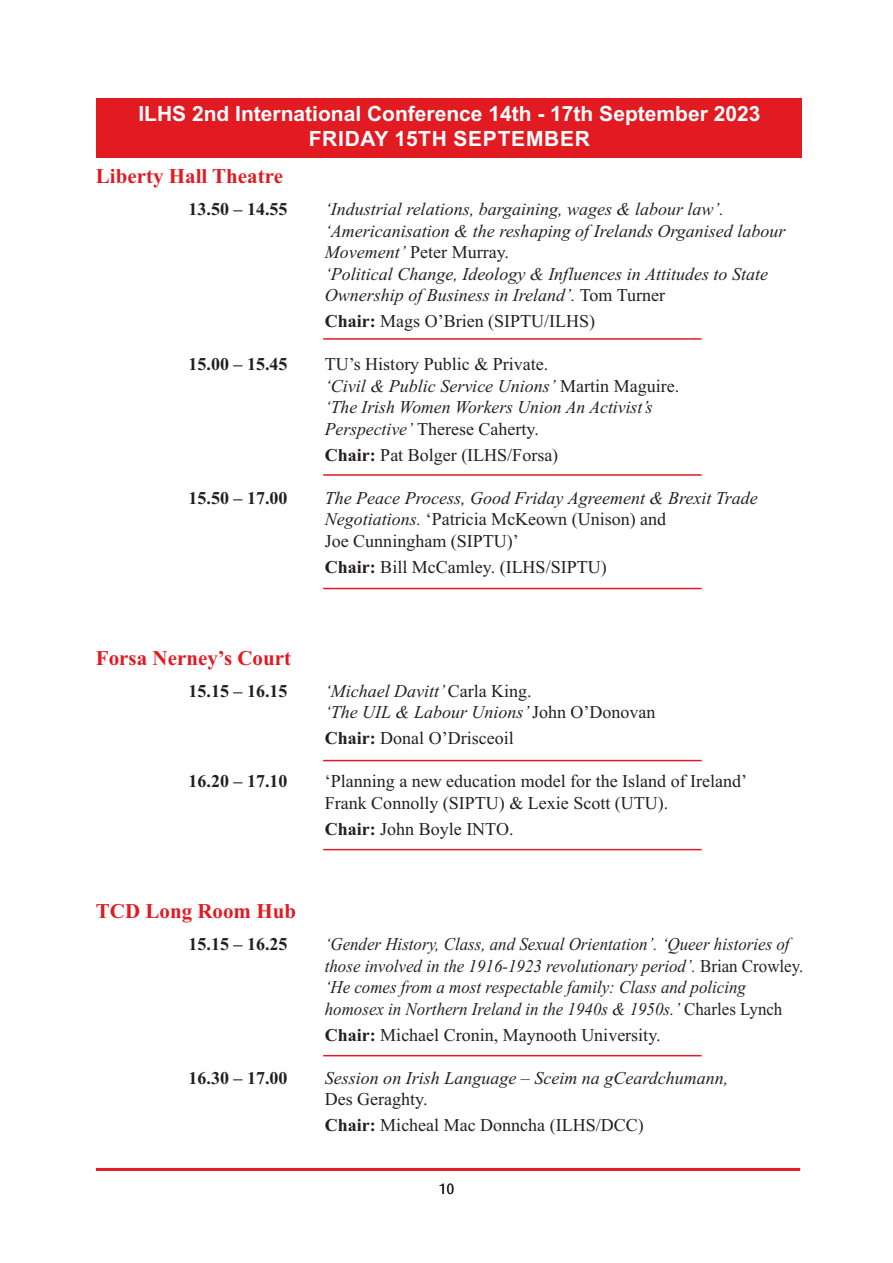
<style>
.page{position:relative;width:893px;height:1263px;background:#fff}
.page>*{position:absolute;margin:0;border:0;box-sizing:border-box;transform-origin:0 0}
.t1{font:700 21px "Arial";color:#fff}
.t2{font:700 21px "Times New Roman";color:#e21a21}
.t3{font:700 21px "Arial";letter-spacing:.035em;color:#fff}
.t4{font:italic 18px/21.6px "Times New Roman";color:#231f20}
.t5{font:18px/21.6px "Times New Roman";color:#231f20}
.t6{font:italic 18px/21.6px "Times New Roman";color:#231f20;scale:.94 1}
.t7{font:700 18px "Times New Roman";color:#231f20}
.t8{font:15px "Dax";color:#231f20}
.s1{font-style:normal}
.s2{font-weight:700}
</style>
<div class="page">
<hr style="left:96px;top:1168px;width:704px;height:3px;background:#e21a21">
<div style="left:97px;top:98px;width:705px;height:60px;background:#e21a21"></div>
<hr style="left:323px;top:338px;width:379px;height:2px;background:#e21a21">
<hr style="left:323px;top:474px;width:379px;height:2px;background:#e21a21">
<hr style="left:323px;top:588px;width:379px;height:1px;background:#e21a21">
<hr style="left:323px;top:760px;width:379px;height:1px;background:#e21a21">
<hr style="left:323px;top:849px;width:379px;height:1px;background:#e21a21">
<hr style="left:323px;top:1055px;width:379px;height:1px;background:#e21a21">
<p class="t1" style="left:138px;top:101px;width:623px">ILHS 2nd International Conference 14th - 17th September 2023</p>
<p class="t3" style="left:309px;top:126px;width:283px">FRIDAY 15TH SEPTEMBER</p>
<p class="t2" style="left:96px;top:169px;width:189px">Liberty Hall Theatre</p>
<p class="t7" style="left:189px;top:203px;width:100px">13.50 – 14.55</p>
<p class="t4" style="left:325px;top:200px;width:401px">‘Industrial relations, bargaining, wages &amp; labour law’.</p>
<p class="t4" style="left:325px;top:222px;width:462px">‘Americanisation &amp; the reshaping of Irelands Organised labour<br>Movement’ <span class="s1">Peter Murray.</span></p>
<p class="t4" style="left:325px;top:265px;width:445px">‘Political Change, Ideology &amp; Influences in Attitudes to State<br>Ownership of Business in Ireland’. <span class="s1">Tom Turner</span></p>
<p class="t5" style="left:325px;top:312px;width:272px"><span class="s2">Chair:</span> Mags O’Brien (SIPTU/ILHS)</p>
<p class="t7" style="left:189px;top:358px;width:100px">15.00 – 15.45</p>
<p class="t5" style="left:325px;top:355px;width:225px">TU’s History Public &amp; Private.</p>
<p class="t4" style="left:325px;top:377px;width:356px">‘Civil &amp; Public Service Unions’ <span class="s1">Martin Maguire. </span>‘The Irish Women Workers Union An Activist’s<br>Perspective’ <span class="s1">Therese Caherty.</span></p>
<p class="t5" style="left:325px;top:446px;width:235px"><span class="s2">Chair:</span> Pat Bolger (ILHS/Forsa)</p>
<p class="t7" style="left:189px;top:492px;width:100px">15.50 – 17.00</p>
<p class="t4" style="left:325px;top:489px;width:435px">The Peace Process, Good Friday Agreement &amp; Brexit Trade<br>Negotiations. <span class="s1">‘Patricia McKeown (Unison) and<br>Joe Cunningham (SIPTU)’</span></p>
<p class="t5" style="left:325px;top:558px;width:283px"><span class="s2">Chair:</span> Bill McCamley. (ILHS/SIPTU)</p>
<p class="t2" style="left:96px;top:651px;width:197px">Forsa Nerney’s Court</p>
<p class="t7" style="left:189px;top:685px;width:100px">15.15 – 16.15</p>
<p class="t4" style="left:325px;top:682px;width:208px">‘Michael Davitt’ <span class="s1">Carla King.</span></p>
<p class="t4" style="left:325px;top:703px;width:332px">‘The UIL &amp; Labour Unions’ <span class="s1">John O’Donovan</span></p>
<p class="t5" style="left:325px;top:729px;width:190px"><span class="s2">Chair:</span> Donal O’Drisceoil</p>
<p class="t7" style="left:189px;top:775px;width:100px">16.20 – 17.10</p>
<p class="t5" style="left:325px;top:772px;width:424px">‘Planning a new education model for the Island of Ireland’<br>Frank Connolly (SIPTU) &amp; Lexie Scott (UTU).</p>
<p class="t5" style="left:325px;top:819px;width:190px"><span class="s2">Chair:</span> John Boyle INTO.</p>
<p class="t2" style="left:96px;top:904px;width:202px">TCD Long Room Hub</p>
<p class="t7" style="left:189px;top:938px;width:100px">15.15 – 16.25</p>
<p class="t6" style="left:325px;top:935px;width:511px">‘Gender History, Class, and Sexual Orientation’. ‘Queer histories of those involved in the 1916-1923 revolutionary period’. <span class="s1">Brian Crowley.</span></p>
<p class="t6" style="left:325px;top:978px;width:488px">‘He comes from a most respectable family: Class and policing homosex in Northern Ireland in the 1940s &amp; 1950s.’ <span class="s1">Charles Lynch</span></p>
<p class="t5" style="left:325px;top:1026px;width:337px"><span class="s2">Chair:</span> Michael Cronin, Maynooth University.</p>
<p class="t7" style="left:189px;top:1072px;width:100px">16.30 – 17.00</p>
<p class="t4" style="left:325px;top:1068px;width:405px">Session on Irish Language – Sceim na gCeardchumann,<br><span class="s1">Des Geraghty.</span></p>
<p class="t5" style="left:325px;top:1116px;width:320px"><span class="s2">Chair:</span> Micheal Mac Donncha (ILHS/DCC)</p>
<p class="t8" style="left:439px;top:1182px;width:17px">10</p>
</div>
